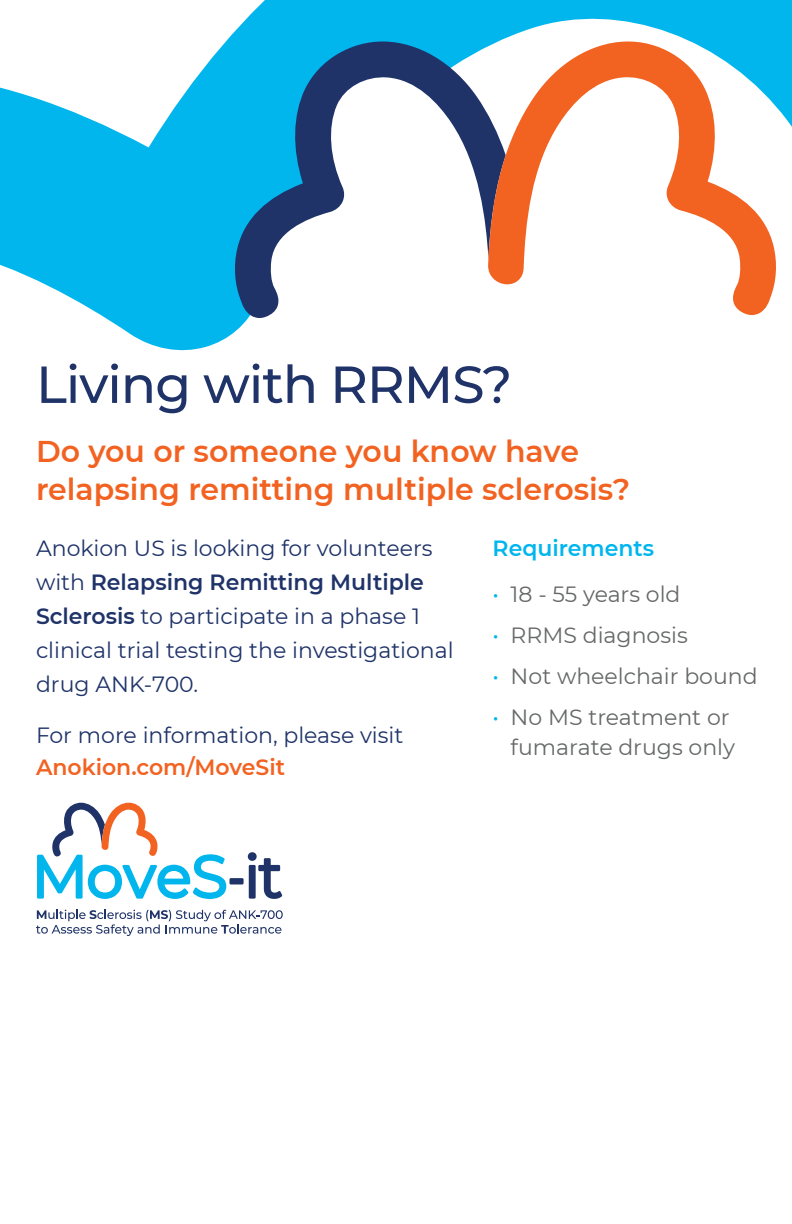
<style>
.page{position:relative;width:792px;height:1224px;background:#fff}
.page>*{position:absolute;margin:0;border:0;box-sizing:border-box;transform-origin:0 0}
.t1{font:500 52px "Montserrat";letter-spacing:-.02em;color:#1f3369}
.t2{font:600 30px/38px "Montserrat";color:#f26221}
.t3{font:22px/34px "Montserrat";color:#1f3369}
.t4{font:22px/30px "Montserrat";color:#666868;text-align:right}
.t5{font:600 22px "Montserrat";color:#f26221}
.t6{font:600 22px "Montserrat";color:#00b6ed}
.s1{color:#00b6ed}
.s2{font-weight:600}
</style>
<div class="page">
<svg style="left:0;top:0;width:792px;height:351px;fill:#00b6ed"></svg>
<div style="left:230px;top:878px;width:14px;height:6px;background:#1f3369"></div>
<svg style="left:248px;top:852px;width:34px;height:47px"></svg>
<svg style="left:37px;top:802px;width:189px;height:97px"></svg>
<svg style="left:36px;top:910px;width:247px;height:26px"></svg>
<svg style="left:233px;top:41px;width:273px;height:277px"></svg>
<svg style="left:488px;top:40px;width:290px;height:275px"></svg>
<p class="t1" style="left:36px;top:348px;width:478px">Living with RRMS?</p>
<p class="t2" style="left:36px;top:431px;width:596px">Do you or someone you know have relapsing remitting multiple sclerosis?</p>
<p class="t6" style="left:493px;top:533px;width:163px">Requirements</p>
<p class="t4" style="left:493px;top:578px;width:189px"><span class="s1">•</span> 18 - 55 years old</p>
<p class="t4" style="left:493px;top:619px;width:197px"><span class="s1">•</span> RRMS diagnosis</p>
<p class="t4" style="left:493px;top:661px;width:267px"><span class="s1">•</span> Not wheelchair bound</p>
<p class="t4" style="left:493px;top:702px;width:244px"><span class="s1">•</span> No MS treatment or fumarate drugs only</p>
<p class="t3" style="left:36px;top:531px;width:419px">Anokion US is looking for volunteers with <span class="s2">Relapsing Remitting Multiple Sclerosis</span> to participate in a phase 1 clinical trial testing the investigational drug ANK-700.</p>
<p class="t3" style="left:36px;top:717px;width:369px">For more information, please visit</p>
<p class="t5" style="left:36px;top:751px;width:251px">Anokion.com/MoveSit</p>
</div>
